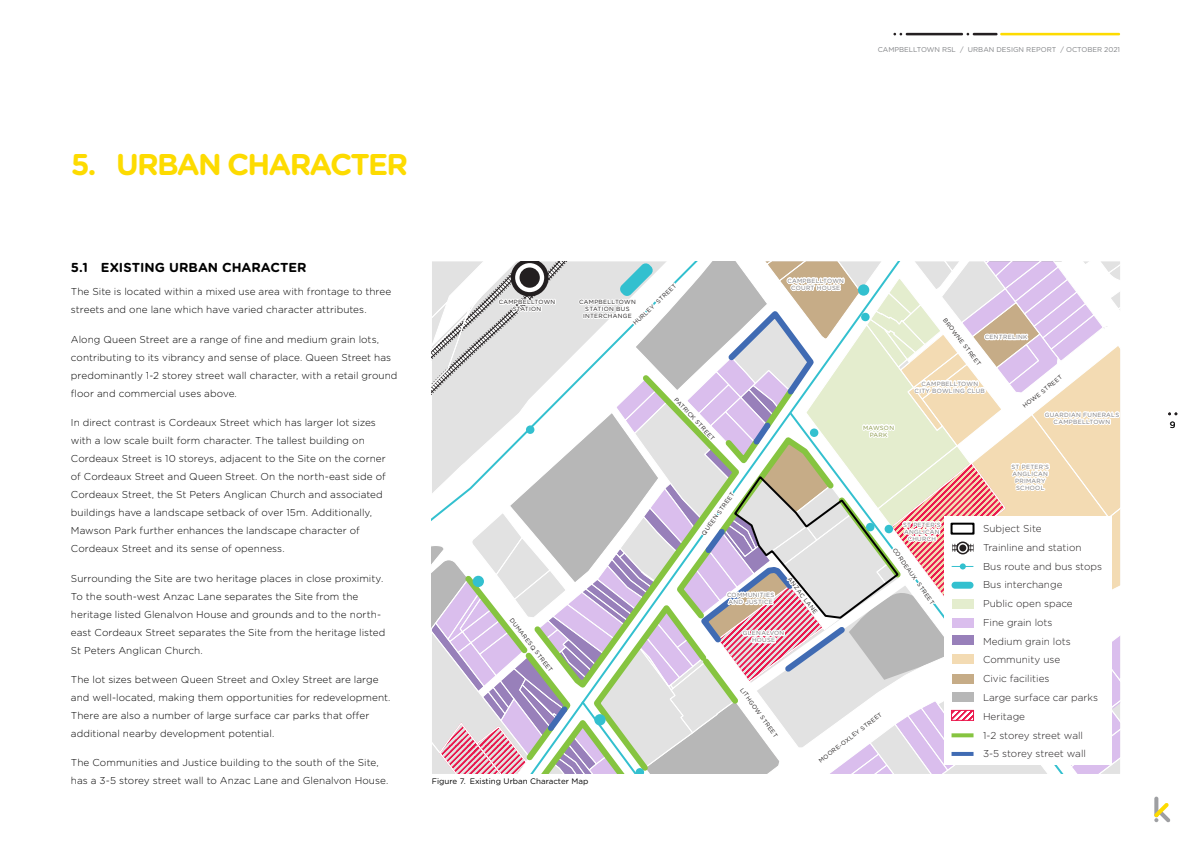
<style>
.page{position:relative;width:1191px;height:842px;background:#fff}
.page>*{position:absolute;margin:0;border:0;box-sizing:border-box;transform-origin:0 0}
.t1{font:700 30px "Gotham Rounded";letter-spacing:-.06em;color:#fddb00}
.t2{font:700 13px "Gotham Rounded";letter-spacing:.005em;color:#000}
.t3{font:300 10px/18px "Gotham Rounded";letter-spacing:.005em;color:#000}
.t4{font:300 10px/18.8px "Gotham Rounded";color:#201d1e}
.t5{font:9px "Gotham Rounded";color:#000}
.t6{font:8px "Gotham Rounded";color:#000}
.t7{font:7px "Gotham Rounded";color:#808285}
.t8{font:6px/7px "Gotham Rounded";letter-spacing:.05em;color:#221f1f;text-align:center}
.t9{font:6px/7px "Gotham Rounded";letter-spacing:.05em;color:#777677;text-align:center}
.t10{font:6px/7px "Gotham Rounded";letter-spacing:.05em;color:#869544;text-align:center}
</style>
<div class="page">
<svg style="left:1154px;top:797px;width:16px;height:25px"></svg>
<svg style="left:893px;top:33px;width:227px;height:2px"></svg>
<svg style="left:1168px;top:412px;width:9px;height:3px"></svg>
<svg style="left:432px;top:261px;width:688px;height:513px"></svg>
<div style="left:951px;top:582px;width:22px;height:7px;background:#33c0cf;border-radius:3px"></div>
<p class="t7" style="left:877px;top:45px;width:244px">CAMPBELLTOWN RSL / URBAN DESIGN REPORT / OCTOBER 2021</p>
<h1 class="t1" style="left:71px;top:143px;width:339px">5. URBAN CHARACTER</h1>
<h2 class="t2" style="left:71px;top:258px;width:237px">5.1 EXISTING URBAN CHARACTER</h2>
<p class="t3" style="left:71px;top:282px;width:322px">The Site is located within a mixed use area with frontage to three streets and one lane which have varied character attributes.</p>
<p class="t3" style="left:71px;top:330px;width:328px">Along Queen Street are a range of fine and medium grain lots, contributing to its vibrancy and sense of place. Queen Street has predominantly 1-2 storey street wall character, with a retail ground floor and commercial uses above.</p>
<p class="t3" style="left:71px;top:413px;width:316px">In direct contrast is Cordeaux Street which has larger lot sizes with a low scale built form character. The tallest building on Cordeaux Street is 10 storeys, adjacent to the Site on the corner of Cordeaux Street and Queen Street. On the north-east side of Cordeaux Street, the St Peters Anglican Church and associated buildings have a landscape setback of over 15m. Additionally, Mawson Park further enhances the landscape character of Cordeaux Street and its sense of openness.</p>
<p class="t3" style="left:71px;top:568px;width:316px">Surrounding the Site are two heritage places in close proximity.<br>To the south-west Anzac Lane separates the Site from the heritage listed Glenalvon House and grounds and to the north&shy;east Cordeaux Street separates the Site from the heritage listed St Peters Anglican Church.</p>
<p class="t3" style="left:71px;top:670px;width:321px">The lot sizes between Queen Street and Oxley Street are large and well-located, making them opportunities for redevelopment.<br>There are also a number of large surface car parks that offer additional nearby development potential.</p>
<p class="t3" style="left:71px;top:753px;width:319px">The Communities and Justice building to the south of the Site, has a 3-5 storey street wall to Anzac Lane and Glenalvon House.</p>
<p class="t8" style="left:631px;top:321px;width:58px;rotate:-43deg">HURLEY STREET</p>
<p class="t8" style="left:499px;top:298px;width:58px">CAMPBELLTOWN<br>STATION</p>
<p class="t8" style="left:579px;top:298px;width:58px">CAMPBELLTOWN<br>STATION BUS<br>INTERCHANGE</p>
<p class="t8" style="left:678px;top:396px;width:58px;rotate:47deg">PATRICK STREET</p>
<p class="t9" style="left:787px;top:277px;width:58px">CAMPBELLTOWN<br>COURT HOUSE</p>
<p class="t10" style="left:863px;top:424px;width:33px">MAWSON<br>PARK</p>
<p class="t8" style="left:947px;top:317px;width:60px;rotate:52deg">BROWNE STREET</p>
<p class="t9" style="left:985px;top:333px;width:44px">CENTRELINK</p>
<p class="t9" style="left:914px;top:380px;width:72px">CAMPBELLTOWN<br>CITY BOWLING CLUB</p>
<p class="t8" style="left:1021px;top:404px;width:50px;rotate:-39deg">HOWE STREET</p>
<p class="t9" style="left:1044px;top:411px;width:76px">GUARDIAN FUNERALS<br>CAMPBELLTOWN</p>
<p class="t9" style="left:1011px;top:463px;width:39px">ST PETER’S<br>ANGLICAN<br>PRIMARY<br>SCHOOL</p>
<p class="t8" style="left:514px;top:616px;width:68px;rotate:52deg">DUMARESQ STREET</p>
<p class="t6" style="left:432px;top:776px;width:158px">Figure 7. Existing Urban Character Map</p>
<p class="t8" style="left:700px;top:532px;width:53px;rotate:-54deg">QUEEN STREET</p>
<p class="t9" style="left:727px;top:591px;width:49px;text-align:left">COMMUNITIES<br>AND JUSTICE</p>
<p class="t8" style="left:792px;top:576px;width:46px;rotate:52deg">ANZAC LANE</p>
<p class="t9" style="left:743px;top:629px;width:43px">GLENALVON<br>HOUSE</p>
<p class="t8" style="left:744px;top:686px;width:61px;rotate:54deg">LITHGOW STREET</p>
<p class="t8" style="left:817px;top:758px;width:80px;rotate:-37deg">MOORE-OXLEY STREET</p>
<p class="t9" style="left:903px;top:521px;width:39px">ST PETER’S<br>ANGLICAN<br>CHURCH</p>
<p class="t4" style="left:983px;top:519px;width:121px">Subject Site<br>Trainline and station<br>Bus route and bus stops<br>Bus interchange<br>Public open space<br>Fine grain lots<br>Medium grain lots<br>Community use<br>Civic facilities<br>Large surface car parks<br>Heritage<br>1-2 storey street wall<br>3-5 storey street wall</p>
<p class="t8" style="left:897px;top:546px;width:69px;rotate:55deg">CORDEAUX STREET</p>
<p class="t5" style="left:1169px;top:419px;width:7px">9</p>
</div>
